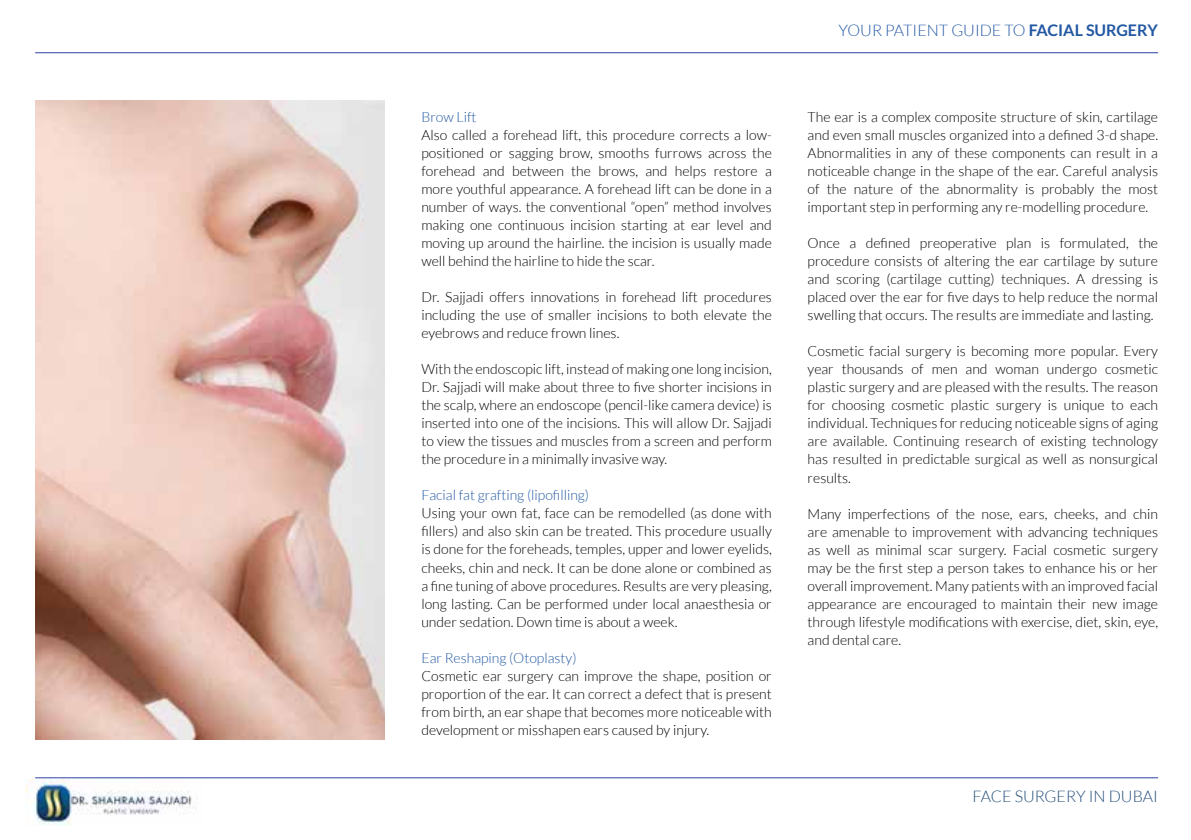
<style>
.page{position:relative;width:1191px;height:840px;background:#fff}
.page>*{position:absolute;margin:0;border:0;box-sizing:border-box;transform-origin:0 0}
.t1{font:300 16px "Lato";color:#2258a2}
.t2{font:300 16px "Lato";color:#234c79}
.t3{font:300 14px/18px "Lato";color:#000;text-align:justify}
.t4{font:300 14px "Lato";color:#2258a2}
.s1{font-weight:700}
</style>
<div class="page">
<img style="left:35px;top:101px;width:349px;height:637px">
<img style="left:26px;top:779px;width:170px;height:45px">
<hr style="left:35px;top:777px;width:1123px;height:1px;background:#2a41a1">
<hr style="left:35px;top:52px;width:1123px;height:1px;background:#2a41a1">
<p class="t4" style="left:421px;top:109px;width:57px">Brow Lift</p>
<p class="t3" style="left:421px;top:126px;width:352px">Also called a forehead lift, this procedure corrects a low&shy;positioned or sagging brow, smooths furrows across the forehead and between the brows, and helps restore a more youthful appearance. A forehead lift can be done in a number of ways. the conventional “open” method involves making one continuous incision starting at ear level and moving up around the hairline. the incision is usually made well behind the hairline to hide the scar.</p>
<p class="t3" style="left:421px;top:288px;width:352px">Dr. Sajjadi offers innovations in forehead lift procedures including the use of smaller incisions to both elevate the eyebrows and reduce frown lines.</p>
<p class="t3" style="left:421px;top:360px;width:352px">With the endoscopic lift, instead of making one long incision, Dr. Sajjadi will make about three to five shorter incisions in the scalp, where an endoscope (pencil-like camera device) is inserted into one of the incisions. This will allow Dr. Sajjadi to view the tissues and muscles from a screen and perform the procedure in a minimally invasive way.</p>
<p class="t4" style="left:421px;top:487px;width:169px">Facial fat grafting (lipofilling)</p>
<p class="t3" style="left:421px;top:504px;width:352px">Using your own fat, face can be remodelled (as done with fillers) and also skin can be treated. This procedure usually is done for the foreheads, temples, upper and lower eyelids, cheeks, chin and neck. It can be done alone or combined as a fine tuning of above procedures. Results are very pleasing, long lasting. Can be performed under local anaesthesia or under sedation. Down time is about a week.</p>
<p class="t4" style="left:421px;top:649px;width:157px">Ear Reshaping (Otoplasty)</p>
<p class="t3" style="left:421px;top:666px;width:352px">Cosmetic ear surgery can improve the shape, position or proportion of the ear. It can correct a defect that is present from birth, an ear shape that becomes more noticeable with development or misshapen ears caused by injury.</p>
<p class="t1" style="left:838px;top:21px;width:321px">YOUR PATIENT GUIDE TO <span class="s1">FACIAL SURGERY</span></p>
<p class="t3" style="left:807px;top:108px;width:352px">The ear is a complex composite structure of skin, cartilage and even small muscles organized into a defined 3-d shape.<br>Abnormalities in any of these components can result in a noticeable change in the shape of the ear. Careful analysis of the nature of the abnormality is probably the most important step in performing any re-modelling procedure.</p>
<p class="t3" style="left:807px;top:234px;width:352px">Once a defined preoperative plan is formulated, the procedure consists of altering the ear cartilage by suture and scoring (cartilage cutting) techniques. A dressing is placed over the ear for five days to help reduce the normal swelling that occurs. The results are immediate and lasting.</p>
<p class="t3" style="left:807px;top:342px;width:352px">Cosmetic facial surgery is becoming more popular. Every year thousands of men and woman undergo cosmetic plastic surgery and are pleased with the results. The reason for choosing cosmetic plastic surgery is unique to each individual. Techniques for reducing noticeable signs of aging are available. Continuing research of existing technology has resulted in predictable surgical as well as nonsurgical results.</p>
<p class="t3" style="left:807px;top:504px;width:352px">Many imperfections of the nose, ears, cheeks, and chin are amenable to improvement with advancing techniques as well as minimal scar surgery. Facial cosmetic surgery may be the first step a person takes to enhance his or her overall improvement. Many patients with an improved facial appearance are encouraged to maintain their new image through lifestyle modifications with exercise, diet, skin, eye, and dental care.</p>
<p class="t2" style="left:972px;top:787px;width:187px">FACE SURGERY IN DUBAI</p>
</div>
